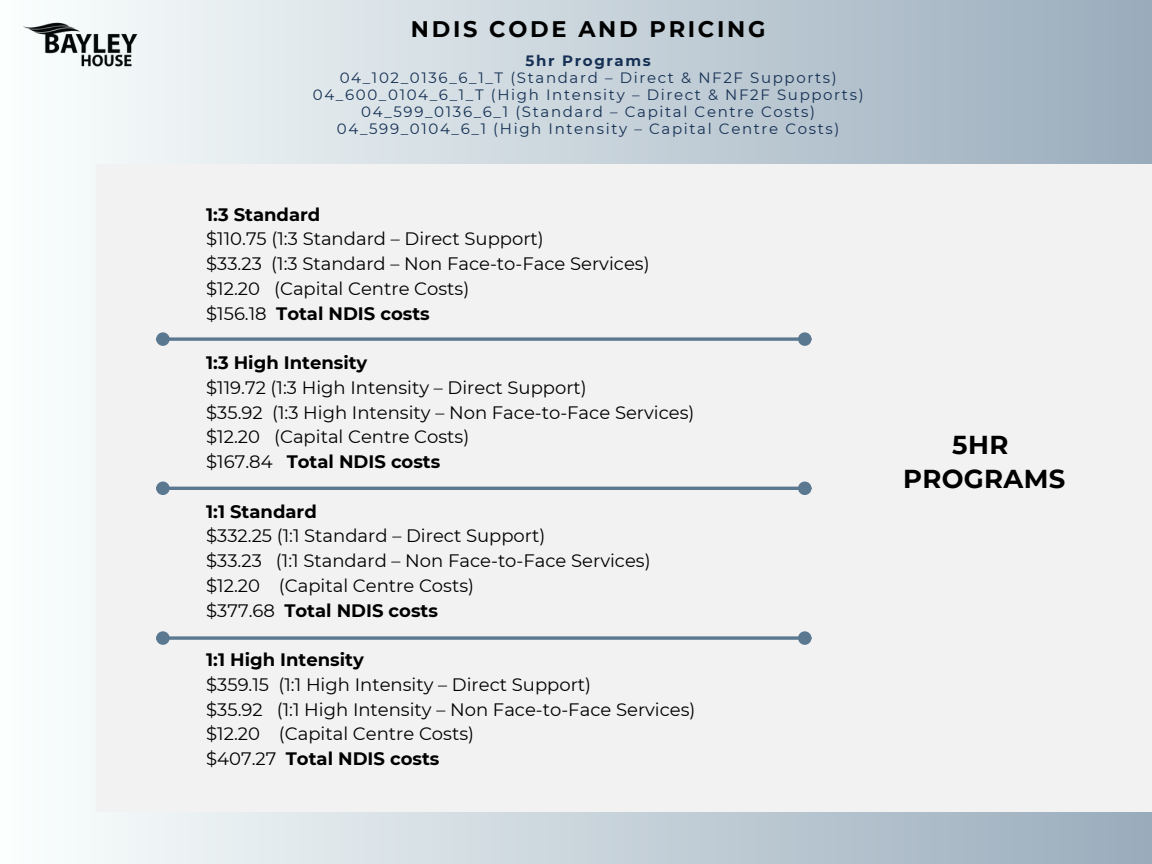
<style>
.page{position:relative;width:1152px;height:864px;background:#fff}
.page>*{position:absolute;margin:0;border:0;box-sizing:border-box;transform-origin:0 0}
.t1{font:700 25.95px/33.9px "Montserrat";letter-spacing:.015em;color:#000;text-align:center}
.t2{font:700 22.5px "Montserrat";letter-spacing:.12em;color:#000}
.t3{font:18px/24.8px "Montserrat";color:#000}
.t4{font:15px "Montserrat";letter-spacing:.11em;color:#153054}
.t5{font:700 15px "Montserrat";letter-spacing:.11em;color:#153054}
.s1{font-weight:700}
</style>
<div class="page">
<div style="left:0;top:0;width:1152px;height:864px;background:linear-gradient(to right,#fbfffe,#9aacbb)"></div>
<div style="left:96px;top:164px;width:1056px;height:648px;background:#f2f2f2"></div>
<svg style="left:170px;top:337px;width:628px;height:4px;background:#728aa0"></svg>
<div style="left:800px;top:334px;width:10px;height:10px;background:#5b7891;border-radius:50%"></div>
<div style="left:798px;top:332px;width:14px;height:14px;border:3px solid #5b7891;border-radius:50%"></div>
<div style="left:158px;top:334px;width:10px;height:10px;background:#5b7891;border-radius:50%"></div>
<div style="left:156px;top:332px;width:14px;height:14px;border:3px solid #5b7891;border-radius:50%"></div>
<hr style="left:169px;top:487px;width:630px;height:3px;background:#5b7891">
<div style="left:800px;top:483px;width:10px;height:10px;background:#5b7891;border-radius:50%"></div>
<div style="left:798px;top:482px;width:14px;height:13px;border:3px solid #5b7891;border-radius:50%"></div>
<div style="left:158px;top:483px;width:10px;height:10px;background:#5b7891;border-radius:50%"></div>
<div style="left:156px;top:482px;width:14px;height:13px;border:3px solid #5b7891;border-radius:50%"></div>
<svg style="left:170px;top:636px;width:628px;height:4px;background:#728a9f"></svg>
<div style="left:800px;top:633px;width:10px;height:10px;background:#5b7891;border-radius:50%"></div>
<div style="left:798px;top:631px;width:14px;height:14px;border:3px solid #5b7891;border-radius:50%"></div>
<div style="left:158px;top:633px;width:10px;height:10px;background:#5b7891;border-radius:50%"></div>
<div style="left:156px;top:631px;width:14px;height:14px;border:3px solid #5b7891;border-radius:50%"></div>
<img style="left:22px;top:20px;width:117px;height:48px">
<p class="t2" style="left:411px;top:15px;width:356px">NDIS CODE AND PRICING</p>
<h2 class="t5" style="left:526px;top:52px;width:127px">5hr Programs</h2>
<p class="t4" style="left:340px;top:69px;width:498px">04_102_0136_6_1_T (Standard – Direct &amp; NF2F Supports)</p>
<p class="t4" style="left:313px;top:85px;width:552px">04_600_0104_6_1_T (High Intensity – Direct &amp; NF2F Supports)</p>
<p class="t4" style="left:361px;top:102px;width:455px">04_599_0136_6_1 (Standard – Capital Centre Costs)</p>
<p class="t4" style="left:337px;top:119px;width:504px">04_599_0104_6_1 (High Intensity – Capital Centre Costs)</p>
<p class="t3" style="left:206px;top:202px;width:445px"><span class="s1">1:3 Standard<br></span>$110.75 (1:3 Standard – Direct Support)<br>$33.23 (1:3 Standard – Non Face-to-Face Services) $12.20 (Capital Centre Costs)<br>$156.18 <span class="s1">Total NDIS costs</span></p>
<h3 class="t3" style="left:206px;top:350px;width:490px"><span class="s1">1:3 High Intensity<br></span>$119.72 (1:3 High Intensity – Direct Support)<br>$35.92 (1:3 High Intensity – Non Face-to-Face Services) $12.20 (Capital Centre Costs)<br>$167.84 <span class="s1">Total NDIS costs</span></h3>
<h3 class="t3" style="left:206px;top:499px;width:446px"><span class="s1">1:1 Standard<br></span>$332.25 (1:1 Standard – Direct Support)<br>$33.23 (1:1 Standard – Non Face-to-Face Services) $12.20 (Capital Centre Costs)<br>$377.68 <span class="s1">Total NDIS costs</span></h3>
<h3 class="t3" style="left:206px;top:647px;width:491px"><span class="s1">1:1 High Intensity<br></span>$359.15 (1:1 High Intensity – Direct Support)<br>$35.92 (1:1 High Intensity – Non Face-to-Face Services) $12.20 (Capital Centre Costs)<br>$407.27 <span class="s1">Total NDIS costs</span></h3>
<h3 class="t1" style="left:903px;top:428px;width:164px">5HR<br>PROGRAMS</h3>
</div>
